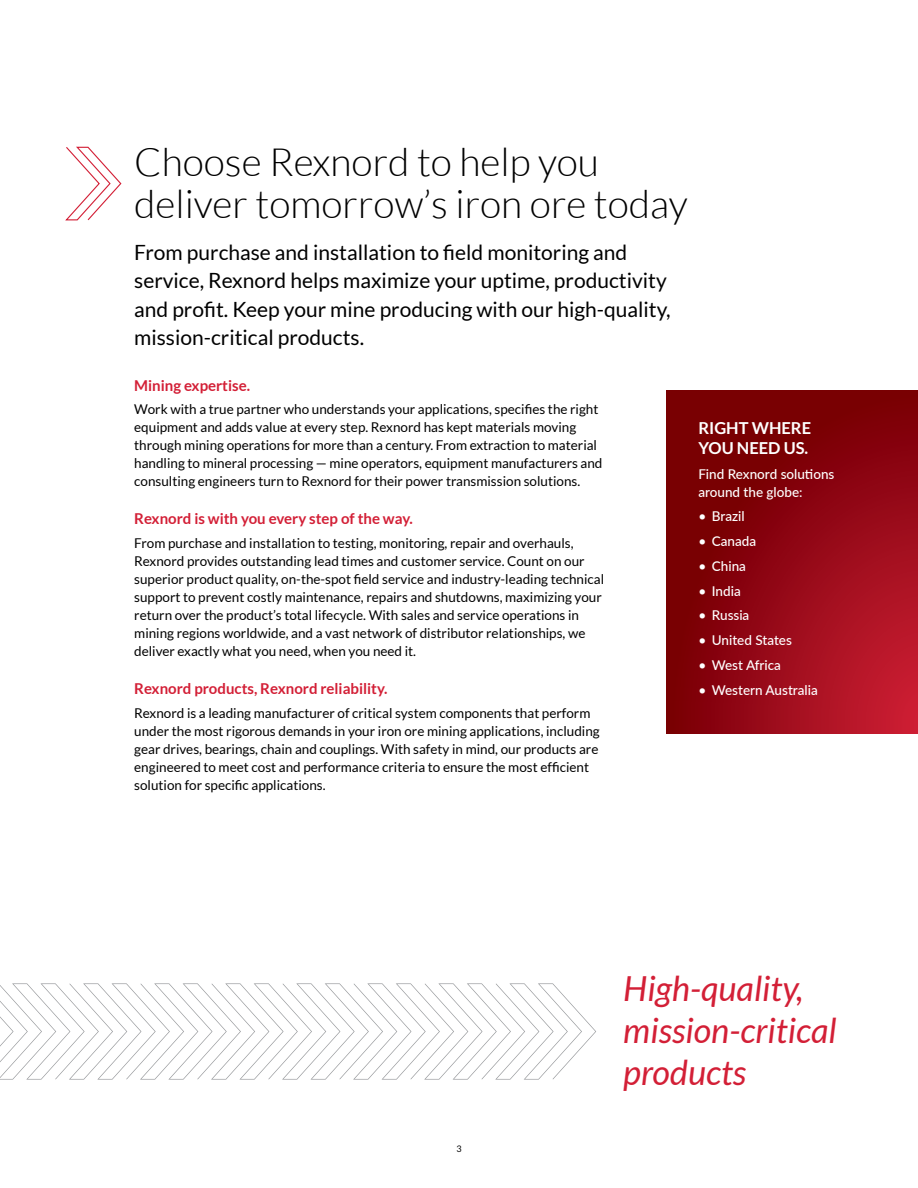
<style>
.page{position:relative;width:918px;height:1188px;background:#fff}
.page>*{position:absolute;margin:0;border:0;box-sizing:border-box;transform-origin:0 0}
.t1{font:300 39px/42px "Lato";color:#000}
.t2{font:italic 34.5px/42px "Lato";color:#d31f36}
.t3{font:21px/28.5px "Lato";color:#000}
.t4{font:700 16.5px/19.5px "Lato";color:#fff}
.t5{font:700 15px "Lato";color:#d31f36}
.t6{font:13.5px/18px "Lato";color:#000}
.t7{font:500 13.5px/18px "Lato";color:#fff}
.t8{font:9px "Lato";color:#000}
</style>
<div class="page">
<svg style="left:65px;top:146px;width:57px;height:75px"></svg>
<svg style="left:667px;top:390px;width:251px;height:343px;background:#8f0711"></svg>
<svg style="left:0;top:983px;width:596px;height:97px"></svg>
<h1 class="t1" style="left:134px;top:141px;width:555px">Choose Rexnord to help you deliver tomorrow’s iron ore today</h1>
<h3 class="t3" style="left:134px;top:238px;width:538px">From purchase and installation to field monitoring and service, Rexnord helps maximize your uptime, productivity and profit. Keep your mine producing with our high-quality, mission-critical products.</h3>
<p class="t5" style="left:134px;top:377px;width:117px">Mining expertise.</p>
<p class="t6" style="left:134px;top:400px;width:470px">Work with a true partner who understands your applications, specifies the right equipment and adds value at every step. Rexnord has kept materials moving through mining operations for more than a century. From extraction to material handling to mineral processing — mine operators, equipment manufacturers and consulting engineers turn to Rexnord for their power transmission solutions.</p>
<p class="t5" style="left:134px;top:510px;width:280px">Rexnord is with you every step of the way.</p>
<p class="t6" style="left:134px;top:534px;width:471px">From purchase and installation to testing, monitoring, repair and overhauls, Rexnord provides outstanding lead times and customer service. Count on our superior product quality, on-the-spot field service and industry-leading technical support to prevent costly maintenance, repairs and shutdowns, maximizing your return over the product’s total lifecycle. With sales and service operations in mining regions worldwide, and a vast network of distributor relationships, we deliver exactly what you need, when you need it.</p>
<p class="t5" style="left:134px;top:680px;width:255px">Rexnord products, Rexnord reliability.</p>
<p class="t6" style="left:134px;top:704px;width:467px">Rexnord is a leading manufacturer of critical system components that perform under the most rigorous demands in your iron ore mining applications, including gear drives, bearings, chain and couplings. With safety in mind, our products are engineered to meet cost and performance criteria to ensure the most efficient solution for specific applications.</p>
<p class="t4" style="left:698px;top:418px;width:114px">RIGHT WHERE<br>YOU NEED US.</p>
<p class="t7" style="left:698px;top:464px;width:138px">Find Rexnord solutions around the globe:</p>
<p class="t7" style="left:698px;top:507px;width:48px">• Brazil</p>
<p class="t7" style="left:698px;top:532px;width:59px">• Canada</p>
<p class="t7" style="left:698px;top:556px;width:49px">• China</p>
<p class="t7" style="left:698px;top:581px;width:44px">• India</p>
<p class="t7" style="left:698px;top:606px;width:53px">• Russia</p>
<p class="t7" style="left:698px;top:631px;width:95px">• United States</p>
<p class="t7" style="left:698px;top:655px;width:84px">• West Africa</p>
<p class="t7" style="left:698px;top:680px;width:121px">• Western Australia</p>
<p class="t8" style="left:456px;top:1144px;width:7px">3</p>
<h2 class="t2" style="left:623px;top:969px;width:215px">High-quality, mission-critical products</h2>
</div>
